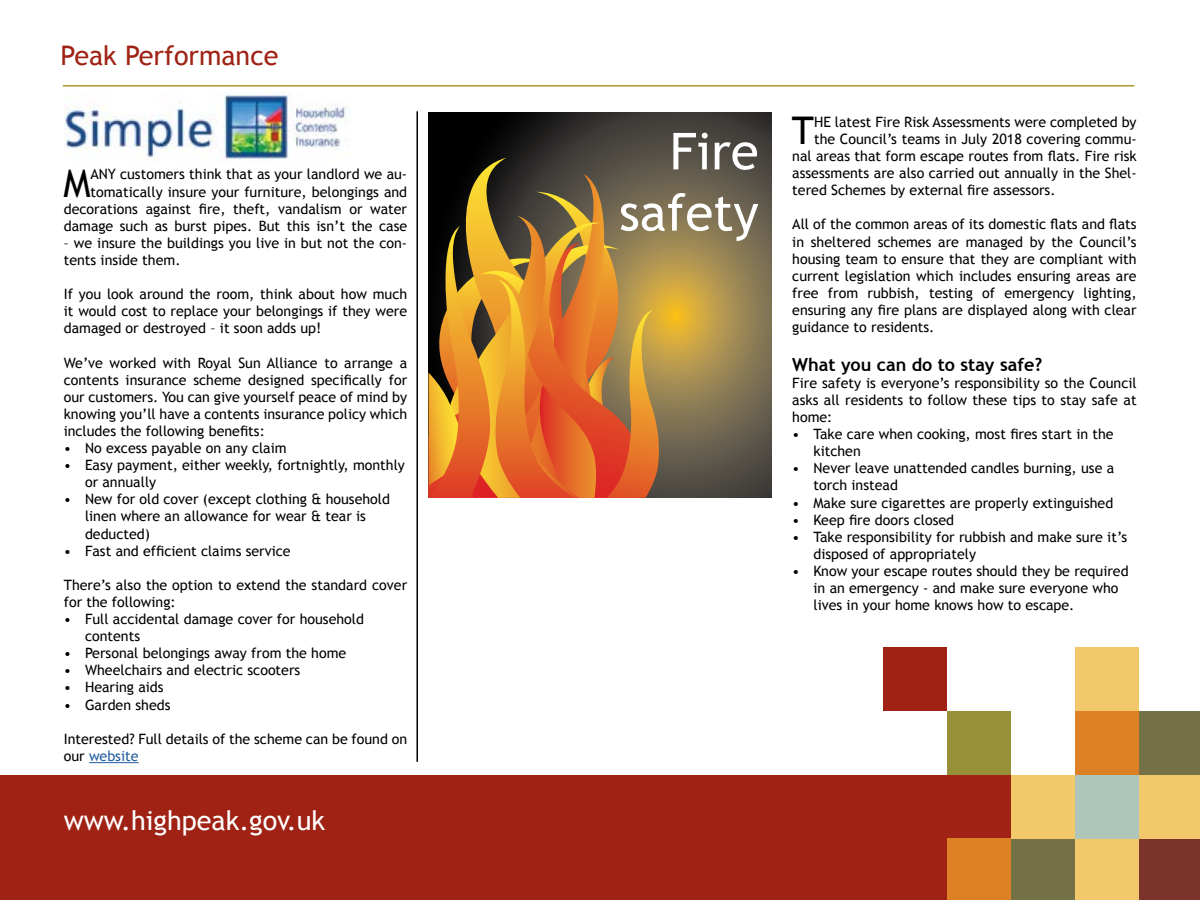
<style>
.page{position:relative;width:1200px;height:900px;background:#fff}
.page>*{position:absolute;margin:0;border:0;box-sizing:border-box;transform-origin:0 0}
.t1{font:51px/61.2px "Trebuchet MS";color:#fff;text-align:right}
.t2{font:38.1px "Trebuchet MS";color:#000}
.t3{font:27px "Trebuchet MS";color:#fff}
.t4{font:27px "Trebuchet MS";color:#9f2214}
.t5{font:700 18px "Trebuchet MS";color:#000}
.t6{font:14.25px/17.1px "Trebuchet MS";color:#000}
.s1{color:#215e9e}
</style>
<div class="page">
<div style="left:0;top:775px;width:1199px;height:125px;background:#9f2214"></div>
<hr style="left:63px;top:85px;width:1071px;height:2px;background:#aa962e">
<div style="left:1139px;top:839px;width:61px;height:61px;background:#7b342b"></div>
<div style="left:1011px;top:839px;width:64px;height:61px;background:#737145"></div>
<div style="left:1075px;top:839px;width:64px;height:61px;background:#f2c86a"></div>
<div style="left:947px;top:839px;width:64px;height:61px;background:#de8126"></div>
<div style="left:883px;top:647px;width:64px;height:64px;background:#9f2214"></div>
<div style="left:1075px;top:647px;width:64px;height:64px;background:#f2c86a"></div>
<div style="left:1139px;top:775px;width:61px;height:64px;background:#f2c86a"></div>
<div style="left:1011px;top:775px;width:64px;height:64px;background:#f2c86a"></div>
<div style="left:1075px;top:775px;width:64px;height:64px;background:#adc6b9"></div>
<div style="left:1139px;top:711px;width:61px;height:64px;background:#737145"></div>
<div style="left:1075px;top:711px;width:64px;height:64px;background:#de8126"></div>
<div style="left:947px;top:711px;width:64px;height:64px;background:#979039"></div>
<hr style="left:89px;top:762px;width:50px;height:1px;background:#215e9e">
<svg style="left:429px;top:113px;width:342px;height:385px;background:#6b5f42"></svg>
<svg style="left:429px;top:158px;width:164px;height:16px;background:#28261e"></svg>
<svg style="left:428px;top:174px;width:233px;height:324px;background:#b7722f"></svg>
<hr style="left:416px;top:111px;width:2px;height:651px;background:#000">
<img style="left:65px;top:92px;width:285px;height:69px">
<h3 class="t4" style="left:61px;top:39px;width:219px">Peak Performance</h3>
<p class="t6" style="left:64px;top:166px;width:345px;text-align:right">ANY customers think that as your landlord we au&shy;tomatically insure your furniture, belongings and decorations against fire, theft, vandalism or water damage such as burst pipes. But this isn’t the case</p>
<p class="t6" style="left:64px;top:234px;width:345px">– we insure the buildings you live in but not the con&shy;tents inside them.</p>
<p class="t6" style="left:64px;top:286px;width:345px;text-align:justify">If you look around the room, think about how much it would cost to replace your belongings if they were damaged or destroyed – it soon adds up!</p>
<p class="t6" style="left:64px;top:354px;width:345px;text-align:justify">We’ve worked with Royal Sun Alliance to arrange a contents insurance scheme designed specifically for our customers. You can give yourself peace of mind by knowing you’ll have a contents insurance policy which includes the following benefits:</p>
<p class="t6" style="left:64px;top:440px;width:224px">• No excess payable on any claim</p>
<p class="t6" style="left:85px;top:457px;width:321px;text-indent:-21px">• Easy payment, either weekly, fortnightly, monthly or annually</p>
<p class="t6" style="left:85px;top:491px;width:306px;text-indent:-21px">• New for old cover (except clothing &amp; household linen where an allowance for wear &amp; tear is deducted)</p>
<p class="t6" style="left:64px;top:542px;width:228px">• Fast and efficient claims service</p>
<p class="t6" style="left:64px;top:576px;width:345px">There’s also the option to extend the standard cover for the following:</p>
<p class="t6" style="left:85px;top:611px;width:281px;text-indent:-21px">• Full accidental damage cover for household contents</p>
<p class="t6" style="left:64px;top:645px;width:284px">• Personal belongings away from the home</p>
<p class="t6" style="left:64px;top:662px;width:238px">• Wheelchairs and electric scooters</p>
<p class="t6" style="left:64px;top:679px;width:101px">• Hearing aids</p>
<p class="t6" style="left:64px;top:696px;width:108px">• Garden sheds</p>
<p class="t6" style="left:64px;top:730px;width:345px">Interested? Full details of the scheme can be found on our <span class="s1">website</span></p>
<h2 class="t2" style="left:63px;top:161px;width:29px">M</h2>
<h3 class="t3" style="left:64px;top:805px;width:263px">www.highpeak.gov.uk</h3>
<h1 class="t1" style="left:619px;top:121px;width:141px">Fire safety</h1>
<h2 class="t2" style="left:792px;top:108px;width:24px">T</h2>
<p class="t6" style="left:814px;top:113px;width:324px">HE latest Fire Risk Assessments were completed by</p>
<p class="t6" style="left:814px;top:131px;width:324px">the Council’s teams in July 2018 covering commu-</p>
<p class="t6" style="left:792px;top:148px;width:346px">nal areas that form escape routes from flats. Fire risk</p>
<p class="t6" style="left:792px;top:165px;width:346px">assessments are also carried out annually in the Shel-</p>
<p class="t6" style="left:792px;top:182px;width:265px">tered Schemes by external fire assessors.</p>
<p class="t6" style="left:792px;top:216px;width:346px;text-align:justify">All of the common areas of its domestic flats and flats in sheltered schemes are managed by the Council’s housing team to ensure that they are compliant with current legislation which includes ensuring areas are free from rubbish, testing of emergency lighting, ensuring any fire plans are displayed along with clear guidance to residents.</p>
<p class="t5" style="left:792px;top:353px;width:251px">What you can do to stay safe?</p>
<p class="t6" style="left:792px;top:374px;width:346px;text-align:justify">Fire safety is everyone’s responsibility so the Council asks all residents to follow these tips to stay safe at home:</p>
<p class="t6" style="left:814px;top:426px;width:302px;text-indent:-21px">• Take care when cooking, most fires start in the kitchen</p>
<p class="t6" style="left:814px;top:460px;width:302px;text-indent:-21px">• Never leave unattended candles burning, use a torch instead</p>
<p class="t6" style="left:792px;top:494px;width:323px">• Make sure cigarettes are properly extinguished</p>
<p class="t6" style="left:792px;top:511px;width:163px">• Keep fire doors closed</p>
<p class="t6" style="left:814px;top:528px;width:315px;text-indent:-21px">• Take responsibility for rubbish and make sure it’s disposed of appropriately</p>
<p class="t6" style="left:814px;top:563px;width:317px;text-indent:-21px">• Know your escape routes should they be required in an emergency - and make sure everyone who lives in your home knows how to escape.</p>
</div>
